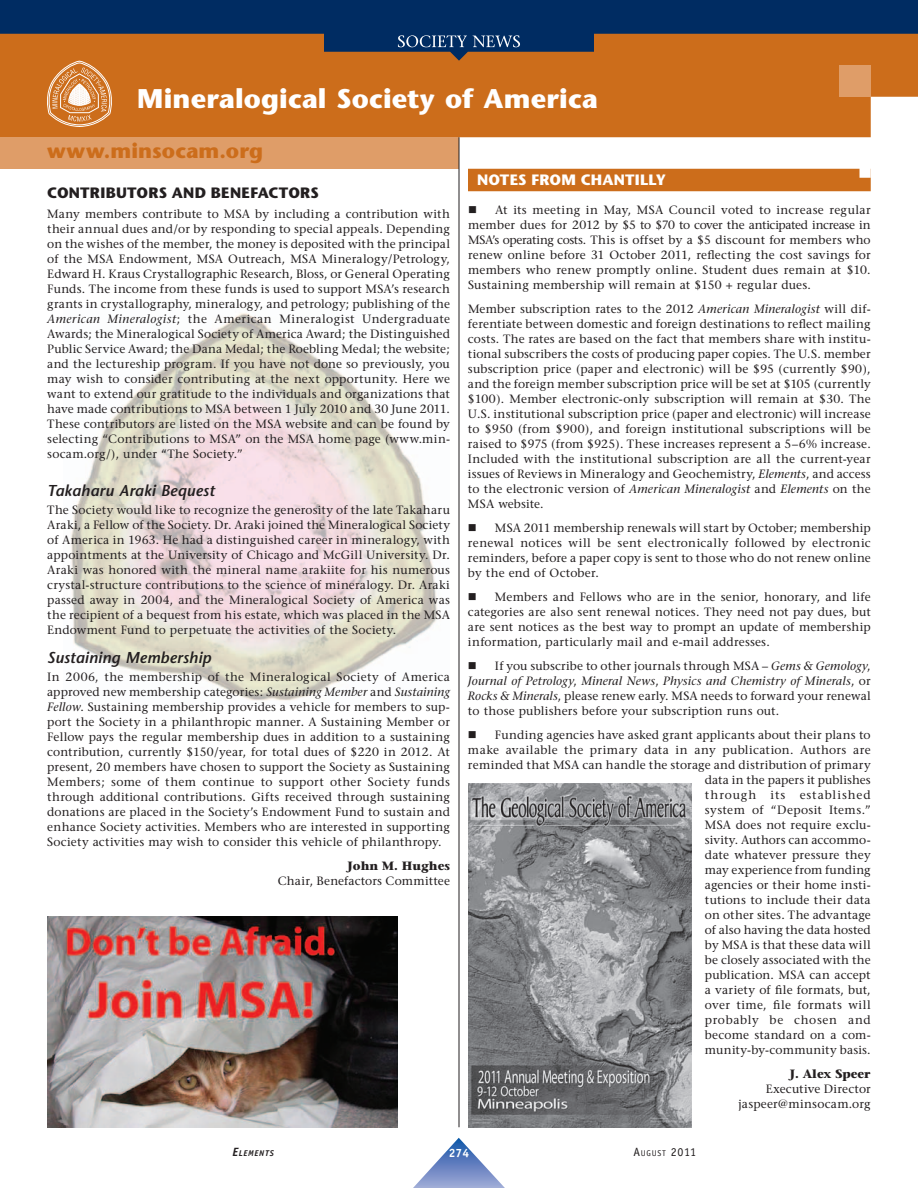
<style>
.page{position:relative;width:918px;height:1188px;background:#fff}
.page>*{position:absolute;margin:0;border:0;box-sizing:border-box;transform-origin:0 0}
.t1{font:700 27px "Stone Sans";letter-spacing:.005em;color:#fff}
.t2{font:700 21px "Stone Sans";letter-spacing:.005em;color:#cc6d1b}
.t3{font:italic 600 15.75px "Stone Sans";letter-spacing:.005em;color:#231f20}
.t4{font:700 15px "Stone Sans";letter-spacing:.02em;color:#231f20}
.t5{font:700 15px "Stone Sans";letter-spacing:.015em;color:#fff}
.t6{font:12px/15px "Stone Serif";letter-spacing:.015em;color:#231f20;text-align:justify}
.t7{font:700 12px "Stone Serif";color:#231f20}
.t8{font:12px "Officina Sans";color:#231f20}
.t9{font:700 12px "Officina Sans";color:#fff}
.t10{font:italic 700 8.4px "Officina Sans";letter-spacing:.08em;color:#231f20}
.s1{font-style:italic}
.s2{font-size:12px}
.s3{font-size:8.4px}
</style>
<div class="page">
<img style="left:71px;top:313px;width:366px;height:388px">
<div style="left:0;top:61px;width:918px;height:76px;background:#cc6d1b"></div>
<div style="left:0;top:137px;width:459px;height:32px;background:#df9d68"></div>
<svg style="left:45px;top:61px;width:70px;height:65px;background:#d89053"></svg>
<div style="left:839px;top:65px;width:32px;height:32px;background:#df9d68"></div>
<hr style="left:459px;top:137px;width:1px;height:990px;background:#231f20">
<div style="left:468px;top:169px;width:403px;height:22px;background:#cc6d1b"></div>
<div style="left:860px;top:167px;width:11px;height:11px;background:#fff"></div>
<img style="left:468px;top:783px;width:223px;height:344px">
<img style="left:47px;top:916px;width:351px;height:211px">
<svg style="left:413px;top:1138px;width:92px;height:50px"></svg>
<svg style="left:0;top:0;width:918px;height:61px;background:#4b4447"></svg>
<svg style="left:398px;top:35px;width:122px;height:12px"></svg>
<h1 class="t1" style="left:137px;top:88px;width:462px">Mineralogical Society of America</h1>
<h2 class="t2" style="left:47px;top:143px;width:217px">www.minsocam.org</h2>
<p class="t4" style="left:47px;top:187px;width:273px">CONTRIBUTORS AND BENEFACTORS</p>
<p class="t6" style="left:47px;top:207px;width:404px">Many members contribute to MSA by including a contribution with their annual dues and/or by responding to special appeals. Depending on the wishes of the member, the money is deposited with the principal of the MSA Endowment, MSA Outreach, MSA Mineralogy/Petrology, Edward H. Kraus Crystallographic Research, Bloss, or General Operating Funds. The income from these funds is used to support MSA’s research grants in crystallography, mineralogy, and petrology; publishing of the <span class="s1">American Mineralogist</span>; the American Mineralogist Undergraduate Awards; the Mineralogical Society of America Award; the Distinguished Public Service Award; the Dana Medal; the Roebling Medal; the website; and the lectureship program. If you have not done so previously, you may wish to consider contributing at the next opportunity. Here we want to extend our gratitude to the individuals and organizations that have made contributions to MSA between 1 July 2010 and 30 June 2011.<br>These contributors are listed on the MSA website and can be found by selecting “Contributions to MSA” on the MSA home page (www.min&shy;socam.org/), under “The Society.”</p>
<h3 class="t3" style="left:47px;top:484px;width:169px">Takaharu Araki Bequest</h3>
<p class="t6" style="left:47px;top:503px;width:404px">The Society would like to recognize the generosity of the late Takaharu Araki, a Fellow of the Society. Dr. Araki joined the Mineralogical Society of America in 1963. He had a distinguished career in mineralogy, with appointments at the University of Chicago and McGill University. Dr.<br>Araki was honored with the mineral name arakiite for his numerous crystal-structure contributions to the science of mineralogy. Dr. Araki passed away in 2004, and the Mineralogical Society of America was the recipient of a bequest from his estate, which was placed in the MSA Endowment Fund to perpetuate the activities of the Society.</p>
<h3 class="t3" style="left:47px;top:651px;width:166px">Sustaining Membership</h3>
<p class="t6" style="left:47px;top:671px;width:404px">In 2006, the membership of the Mineralogical Society of America approved new membership categories: <span class="s1">Sustaining Member</span> and <span class="s1">Sustaining Fellow</span>. Sustaining membership provides a vehicle for members to sup&shy;port the Society in a philanthropic manner. A Sustaining Member or Fellow pays the regular membership dues in addition to a sustaining contribution, currently $150/year, for total dues of $220 in 2012. At present, 20 members have chosen to support the Society as Sustaining Members; some of them continue to support other Society funds through additional contributions. Gifts received through sustaining donations are placed in the Society’s Endowment Fund to sustain and enhance Society activities. Members who are interested in supporting Society activities may wish to consider this vehicle of philanthropy.</p>
<p class="t7" style="left:347px;top:861px;width:104px">John M. Hughes</p>
<p class="t6" style="left:278px;top:875px;width:174px">Chair, Benefactors Committee</p>
<p class="t5" style="left:477px;top:174px;width:191px">NOTES FROM CHANTILLY</p>
<p class="t6" style="left:468px;top:203px;width:404px">■ At its meeting in May, MSA Council voted to increase regular member dues for 2012 by $5 to $70 to cover the anticipated increase in MSA’s operating costs. This is offset by a $5 discount for members who renew online before 31 October 2011, reflecting the cost savings for members who renew promptly online. Student dues remain at $10.<br>Sustaining membership will remain at $150 + regular dues.</p>
<p class="t6" style="left:468px;top:302px;width:404px">Member subscription rates to the 2012 <span class="s1">American Mineralogist</span> will dif&shy;ferentiate between domestic and foreign destinations to reflect mailing costs. The rates are based on the fact that members share with institu&shy;tional subscribers the costs of producing paper copies. The U.S. member subscription price (paper and electronic) will be $95 (currently $90), and the foreign member subscription price will be set at $105 (currently $100). Member electronic-only subscription will remain at $30. The U.S. institutional subscription price (paper and electronic) will increase to $950 (from $900), and foreign institutional subscriptions will be raised to $975 (from $925). These increases represent a 5–6% increase.<br>Included with the institutional subscription are all the current-year issues of Reviews in Mineralogy and Geochemistry, <span class="s1">Elements</span>, and access to the electronic version of <span class="s1">American Mineralogist</span> and <span class="s1">Elements</span> on the MSA website.</p>
<p class="t6" style="left:468px;top:521px;width:404px">■ MSA 2011 membership renewals will start by October; membership renewal notices will be sent electronically followed by electronic reminders, before a paper copy is sent to those who do not renew online by the end of October.</p>
<p class="t6" style="left:468px;top:590px;width:404px">■ Members and Fellows who are in the senior, honorary, and life categories are also sent renewal notices. They need not pay dues, but are sent notices as the best way to prompt an update of membership information, particularly mail and e-mail addresses.</p>
<p class="t6" style="left:468px;top:659px;width:404px">■ If you subscribe to other journals through MSA – <span class="s1">Gems &amp; Gemology</span>, <span class="s1">Journal of Petrology</span>, <span class="s1">Mineral News</span>, <span class="s1">Physics and Chemistry of Minerals</span>, or <span class="s1">Rocks &amp; Minerals</span>, please renew early. MSA needs to forward your renewal to those publishers before your subscription runs out.</p>
<p class="t6" style="left:468px;top:728px;width:404px;text-align:right">■ Funding agencies have asked grant applicants about their plans to make available the primary data in any publication. Authors are reminded that MSA can handle the storage and distribution of primary data in the papers it publishes<br>through its established<br>system of “Deposit Items.”<br>MSA does not require exclu-<br>sivity. Authors can accommo-<br>date whatever pressure they<br>may experience from funding<br>agencies or their home insti-<br>tutions to include their data<br>on other sites. The advantage<br>of also having the data hosted<br>by MSA is that these data will<br>be closely associated with the<br>publication. MSA can accept<br>a variety of file formats, but,<br>over time, file formats will<br>probably be chosen and<br>become standard on a com-<br>munity-by-community basis.</p>
<p class="t7" style="left:790px;top:1069px;width:83px">J. Alex Speer</p>
<p class="t6" style="left:738px;top:1082px;width:134px;text-align:right">Executive Director jaspeer@minsocam.org</p>
<p class="t10" style="left:232px;top:1150px;width:43px"><span class="s2">E</span>LEMENTS</p>
<p class="t9" style="left:449px;top:1149px;width:22px">274</p>
<p class="t8" style="left:633px;top:1147px;width:64px">A<span class="s3">UGUST</span> 2011</p>
</div>
